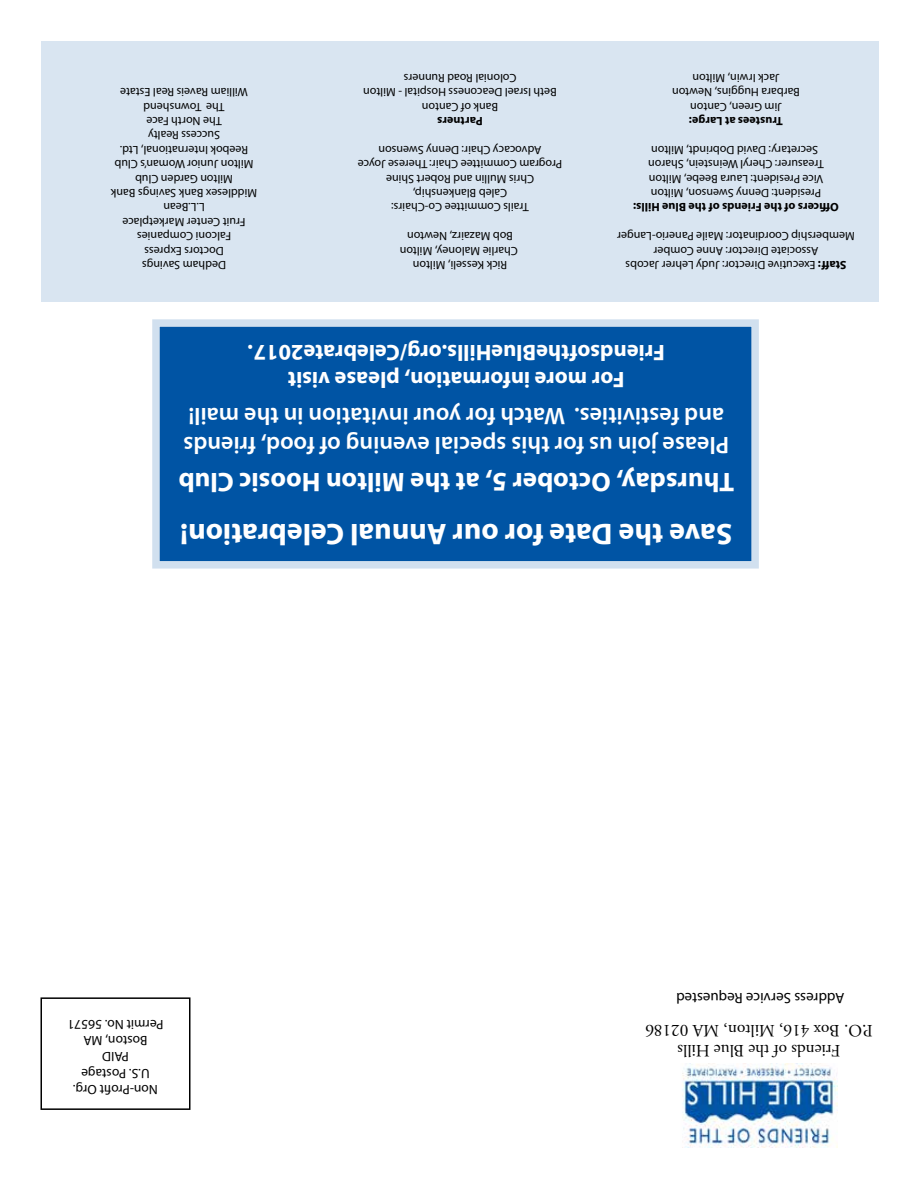
<style>
.page{position:relative;width:918px;height:1188px;background:#fff}
.page>*{position:absolute;margin:0;border:0;box-sizing:border-box;transform-origin:0 0}
.t1{font:700 30px "Myriad Pro";color:#fff}
.t2{font:700 27px "Myriad Pro";color:#fff}
.t3{font:600 24px/28.8px "Myriad Pro";color:#fff}
.t4{font:700 22.5px/27px "Myriad Pro";color:#fff;text-align:center}
.t5{font:17.25px/20.7px "Adobe Garamond Pro";color:#000;text-align:center}
.t6{font:15px "Myriad Pro";color:#000}
.t7{font:13.5px/16.2px "Myriad Pro";color:#000;text-align:center}
.t8{font:12px/14.4px "Myriad Pro";color:#000;text-align:center}
.t9{font:700 12px "Myriad Pro";color:#000}
.s1{font-weight:700}
</style>
<div class="page">
<div style="left:41px;top:997px;width:150px;height:113px;border:2px solid #000"></div>
<div style="left:42px;top:41px;width:837px;height:260px;background:#d9e5f1"></div>
<div style="left:152px;top:319px;width:607px;height:250px;background:#0054a4;border:8px solid #d1e0ef"></div>
<img style="left:682px;top:1063px;width:155px;height:85px">
<p class="t8" style="left:257px;top:271px;width:148px;rotate:-180deg">Dedham Savings<br>Doctors Express<br>Falconi Companies<br>Fruit Center Marketplace<br>L.L.Bean<br>Middlesex Bank Savings Bank<br>Milton Garden Club<br>Milton Junior Woman’s Club<br>Reebok International, Ltd.<br>Success Realty<br>The North Face<br>The Townshend<br>William Raveis Real Estate</p>
<p class="t8" style="left:557px;top:113px;width:195px;rotate:-180deg">Bank of Canton<br>Beth Israel Deaconess Hospital - Milton<br>Colonial Road Runners</p>
<p class="t8" style="left:800px;top:113px;width:129px;rotate:-180deg">Jim Green, Canton<br>Barbara Huggins, Newton<br>Jack Irwin, Milton</p>
<p class="t9" style="left:483px;top:126px;width:47px;rotate:-180deg">Partners</p>
<p class="t9" style="left:783px;top:126px;width:95px;rotate:-180deg">Trustees at Large:</p>
<p class="t8" style="left:562px;top:214px;width:206px;rotate:-180deg">Trails Committee Co-Chairs:<br>Caleb Blankenship,<br>Chris Mullin and Robert Shine<br>Program Committee Chair: Therese Joyce<br>Advocacy Chair: Denny Swenson</p>
<p class="t8" style="left:824px;top:199px;width:177px;rotate:-180deg">President: Denny Swenson, Milton Vice President: Laura Beebe, Milton Treasurer: Cheryl Weinstein, Sharon Secretary: David Dobrindt, Milton</p>
<p class="t9" style="left:839px;top:212px;width:207px;rotate:-180deg">Officers of the Friends of the Blue Hills:</p>
<p class="t8" style="left:518px;top:271px;width:119px;rotate:-180deg">Rick Kesseli, Milton<br>Charlie Maloney, Milton<br>Bob Mazairz, Newton</p>
<p class="t8" style="left:855px;top:271px;width:239px;rotate:-180deg"><span class="s1">Staff:</span> Executive Director: Judy Lehrer Jacobs<br>Associate Director: Anne Comber<br>Membership Coordinator: Maile Panerio-Langer</p>
<h3 class="t4" style="left:665px;top:391px;width:419px;rotate:-180deg">For more information, please visit<br>FriendsoftheBlueHills.org/Celebrate2017.</h3>
<h3 class="t3" style="left:729px;top:457px;width:547px;rotate:-180deg">Please join us for this special evening of food, friends and festivities. Watch for your invitation in the mail!</h3>
<h2 class="t2" style="left:734px;top:493px;width:557px;rotate:-180deg">Thursday, October 5, at the Milton Hoosic Club</h2>
<h1 class="t1" style="left:732px;top:545px;width:554px;rotate:-180deg">Save the Date for our Annual Celebration!</h1>
<p class="t6" style="left:844px;top:1003px;width:170px;rotate:-180deg">Address Service Requested</p>
<p class="t7" style="left:164px;top:1096px;width:98px;rotate:-180deg">Non-Profit Org.<br>U.S. Postage<br>PAID<br>Boston, MA<br>Permit No. 56571</p>
<h3 class="t5" style="left:873px;top:1060px;width:229px;rotate:-180deg">Friends of the Blue Hills<br>P.O. Box 416, Milton, MA 02186</h3>
</div>
